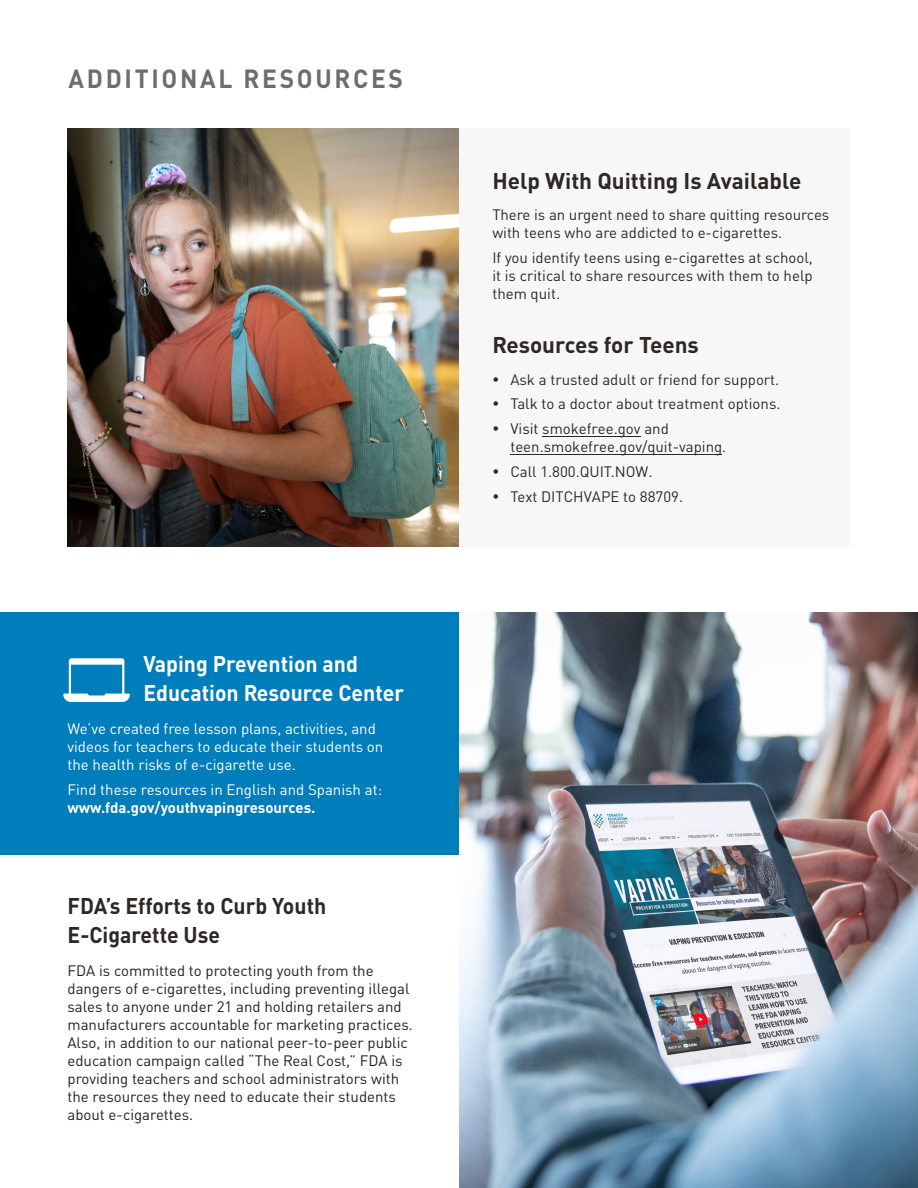
<style>
.page{position:relative;width:918px;height:1188px;background:#fff}
.page>*{position:absolute;margin:0;border:0;box-sizing:border-box;transform-origin:0 0}
.t1{font:700 25.95px "DIN Pro";letter-spacing:.11em;color:#6c6d70;scale:.94 1}
.t2{font:700 22.5px "DIN Pro";color:#2d2824}
.t3{font:700 22.5px/28.5px "DIN Pro";color:#fff;scale:.94 1}
.t4{font:700 22.5px/28.5px "DIN Pro";color:#2d2824;scale:.94 1}
.t5{font:15px/18px "DIN Pro";color:#231f20}
.t6{font:15px/18px "DIN Pro";color:#2d2824}
.t7{font:15px/18px "DIN Pro";color:#fff}
.s1{font-weight:700}
</style>
<div class="page">
<div style="left:0;top:612px;width:476px;height:243px;background:#007dbb"></div>
<img style="left:459px;top:612px;width:459px;height:576px">
<svg style="left:63px;top:658px;width:67px;height:44px"></svg>
<div style="left:68px;top:128px;width:782px;height:419px;background:#f7f7f8"></div>
<img style="left:68px;top:128px;width:391px;height:419px">
<hr style="left:542px;top:436px;width:99px;height:1px;background:#2d2824">
<hr style="left:510px;top:454px;width:212px;height:1px;background:#2d2824">
<h2 class="t1" style="left:68px;top:57px;width:357px">ADDITIONAL RESOURCES</h2>
<h3 class="t3" style="left:143px;top:647px;width:279px">Vaping Prevention and<br>Education Resource Center</h3>
<p class="t7" style="left:68px;top:718px;width:317px">We’ve created free lesson plans, activities, and videos for teachers to educate their students on the health risks of e-cigarette use.</p>
<p class="t7" style="left:68px;top:779px;width:316px">Find these resources in English and Spanish at: <span class="s1">www.fda.gov/youthvapingresources.</span></p>
<h3 class="t4" style="left:68px;top:889px;width:277px">FDA’s Efforts to Curb Youth<br>E-Cigarette Use</h3>
<p class="t5" style="left:68px;top:960px;width:347px">FDA is committed to protecting youth from the dangers of e-cigarettes, including preventing illegal sales to anyone under 21 and holding retailers and manufacturers accountable for marketing practices.<br>Also, in addition to our national peer-to-peer public education campaign called “The Real Cost,” FDA is providing teachers and school administrators with the resources they need to educate their students about e-cigarettes.</p>
<h3 class="t2" style="left:492px;top:162px;width:311px">Help With Quitting Is Available</h3>
<p class="t6" style="left:492px;top:204px;width:339px">There is an urgent need to share quitting resources with teens who are addicted to e-cigarettes.</p>
<p class="t6" style="left:492px;top:247px;width:322px;text-align:justify">If you identify teens using e-cigarettes at school, it is critical to share resources with them to help them quit.</p>
<h3 class="t2" style="left:492px;top:326px;width:208px">Resources for Teens</h3>
<p class="t6" style="left:492px;top:369px;width:288px">• Ask a trusted adult or friend for support.</p>
<p class="t6" style="left:492px;top:393px;width:290px">• Talk to a doctor about treatment options.</p>
<p class="t6" style="left:510px;top:418px;width:217px;text-indent:-18px">• Visit smokefree.gov and teen.smokefree.gov/quit-vaping.</p>
<p class="t6" style="left:492px;top:461px;width:162px">• Call 1.800.QUIT.NOW.</p>
<p class="t6" style="left:492px;top:486px;width:192px">• Text DITCHVAPE to 88709.</p>
</div>
